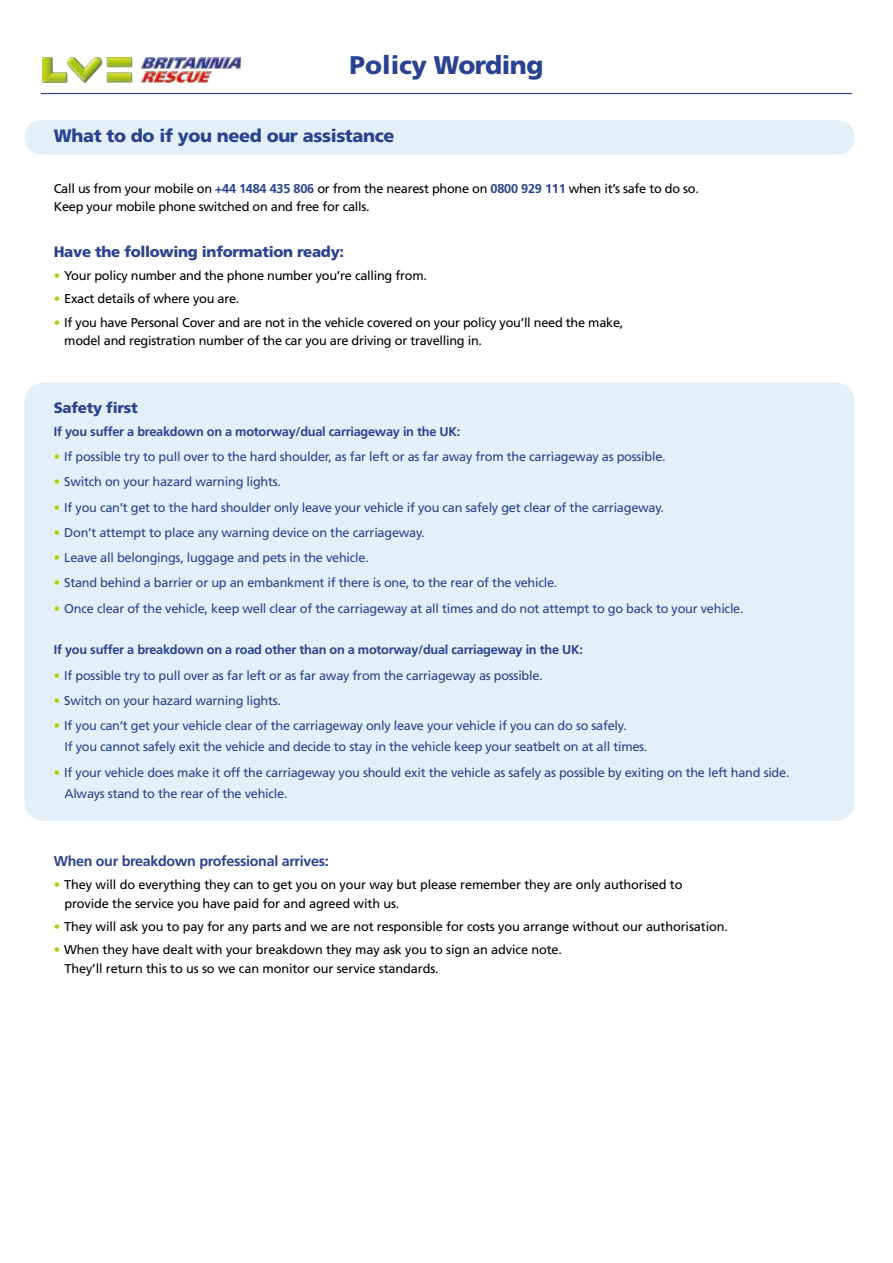
<style>
.page{position:relative;width:893px;height:1263px;background:#fff}
.page>*{position:absolute;margin:0;border:0;box-sizing:border-box;transform-origin:0 0}
.t1{font:900 25.5px "Frutiger";letter-spacing:-.02em;color:#294291}
.t2{font:900 18px "Frutiger";letter-spacing:-.02em;color:#294291}
.t3{font:900 15px "Frutiger";letter-spacing:-.02em;color:#294291}
.t4{font:700 14.25px "Frutiger";letter-spacing:-.02em;color:#294291}
.t5{font:12.75px/21px "Frutiger";letter-spacing:-.02em;color:#294291}
.t6{font:12.75px/18.8px "Frutiger";letter-spacing:-.01em;color:#000}
.t7{font:700 12.75px "Frutiger";letter-spacing:-.02em;color:#294291}
.s1{font-weight:700;color:#294291}
.s2{color:#b4cc04}
</style>
<div class="page">
<img style="left:43px;top:57px;width:199px;height:26px">
<hr style="left:41px;top:93px;width:811px;height:1px;background:#294291">
<div style="left:25px;top:383px;width:829px;height:437px;background:#e4f0f9;border-radius:18px"></div>
<div style="left:24px;top:383px;width:831px;height:438px;border:2px solid #e4f0f9;border-radius:18px"></div>
<div style="left:25px;top:121px;width:829px;height:33px;background:#e4f0f9;border-radius:16px"></div>
<div style="left:24px;top:120px;width:831px;height:35px;border:2px solid #e4f0f9;border-radius:16px"></div>
<h1 class="t1" style="left:350px;top:50px;width:195px">Policy Wording</h1>
<h2 class="t2" style="left:54px;top:125px;width:342px">What to do if you need our assistance</h2>
<p class="t6" style="left:54px;top:179px;width:647px">Call us from your mobile on <span class="s1">+44 1484 435 806</span> or from the nearest phone on <span class="s1">0800 929 111</span> when it’s safe to do so.<br>Keep your mobile phone switched on and free for calls.</p>
<p class="t3" style="left:54px;top:243px;width:292px">Have the following information ready:</p>
<p class="t6" style="left:54px;top:267px;width:375px"><span class="s2">•</span> Your policy number and the phone number you’re calling from.</p>
<p class="t6" style="left:54px;top:290px;width:187px"><span class="s2">•</span> Exact details of where you are.</p>
<p class="t6" style="left:64px;top:313px;width:561px;text-indent:-11px"><span class="s2">•</span> If you have Personal Cover and are not in the vehicle covered on your policy you’ll need the make, model and registration number of the car you are driving or travelling in.</p>
<p class="t3" style="left:54px;top:399px;width:86px">Safety first</p>
<p class="t7" style="left:54px;top:424px;width:408px">If you suffer a breakdown on a motorway/dual carriageway in the UK:</p>
<p class="t5" style="left:54px;top:446px;width:613px"><span class="s2">•</span> If possible try to pull over to the hard shoulder, as far left or as far away from the carriageway as possible.</p>
<p class="t5" style="left:54px;top:471px;width:229px"><span class="s2">•</span> Switch on your hazard warning lights.</p>
<p class="t5" style="left:54px;top:497px;width:612px"><span class="s2">•</span> If you can’t get to the hard shoulder only leave your vehicle if you can safely get clear of the carriageway.</p>
<p class="t5" style="left:54px;top:522px;width:372px"><span class="s2">•</span> Don’t attempt to place any warning device on the carriageway.</p>
<p class="t5" style="left:54px;top:547px;width:317px"><span class="s2">•</span> Leave all belongings, luggage and pets in the vehicle.</p>
<p class="t5" style="left:54px;top:572px;width:505px"><span class="s2">•</span> Stand behind a barrier or up an embankment if there is one, to the rear of the vehicle.</p>
<p class="t5" style="left:54px;top:598px;width:691px"><span class="s2">•</span> Once clear of the vehicle, keep well clear of the carriageway at all times and do not attempt to go back to your vehicle.</p>
<p class="t7" style="left:54px;top:642px;width:531px">If you suffer a breakdown on a road other than on a motorway/dual carriageway in the UK:</p>
<p class="t5" style="left:54px;top:665px;width:491px"><span class="s2">•</span> If possible try to pull over as far left or as far away from the carriageway as possible.</p>
<p class="t5" style="left:54px;top:690px;width:229px"><span class="s2">•</span> Switch on your hazard warning lights.</p>
<p class="t5" style="left:64px;top:715px;width:585px;text-indent:-11px"><span class="s2">•</span> If you can’t get your vehicle clear of the carriageway only leave your vehicle if you can do so safely.<br>If you cannot safely exit the vehicle and decide to stay in the vehicle keep your seatbelt on at all times.</p>
<p class="t5" style="left:64px;top:762px;width:727px;text-indent:-11px"><span class="s2">•</span> If your vehicle does make it off the carriageway you should exit the vehicle as safely as possible by exiting on the left hand side.<br>Always stand to the rear of the vehicle.</p>
<p class="t4" style="left:54px;top:853px;width:277px">When our breakdown professional arrives:</p>
<p class="t6" style="left:64px;top:876px;width:620px;text-indent:-11px"><span class="s2">•</span> They will do everything they can to get you on your way but please remember they are only authorised to provide the service you have paid for and agreed with us.</p>
<p class="t6" style="left:54px;top:917px;width:676px"><span class="s2">•</span> They will ask you to pay for any parts and we are not responsible for costs you arrange without our authorisation.</p>
<p class="t6" style="left:64px;top:940px;width:499px;text-indent:-11px"><span class="s2">•</span> When they have dealt with your breakdown they may ask you to sign an advice note.<br>They’ll return this to us so we can monitor our service standards.</p>
</div>
